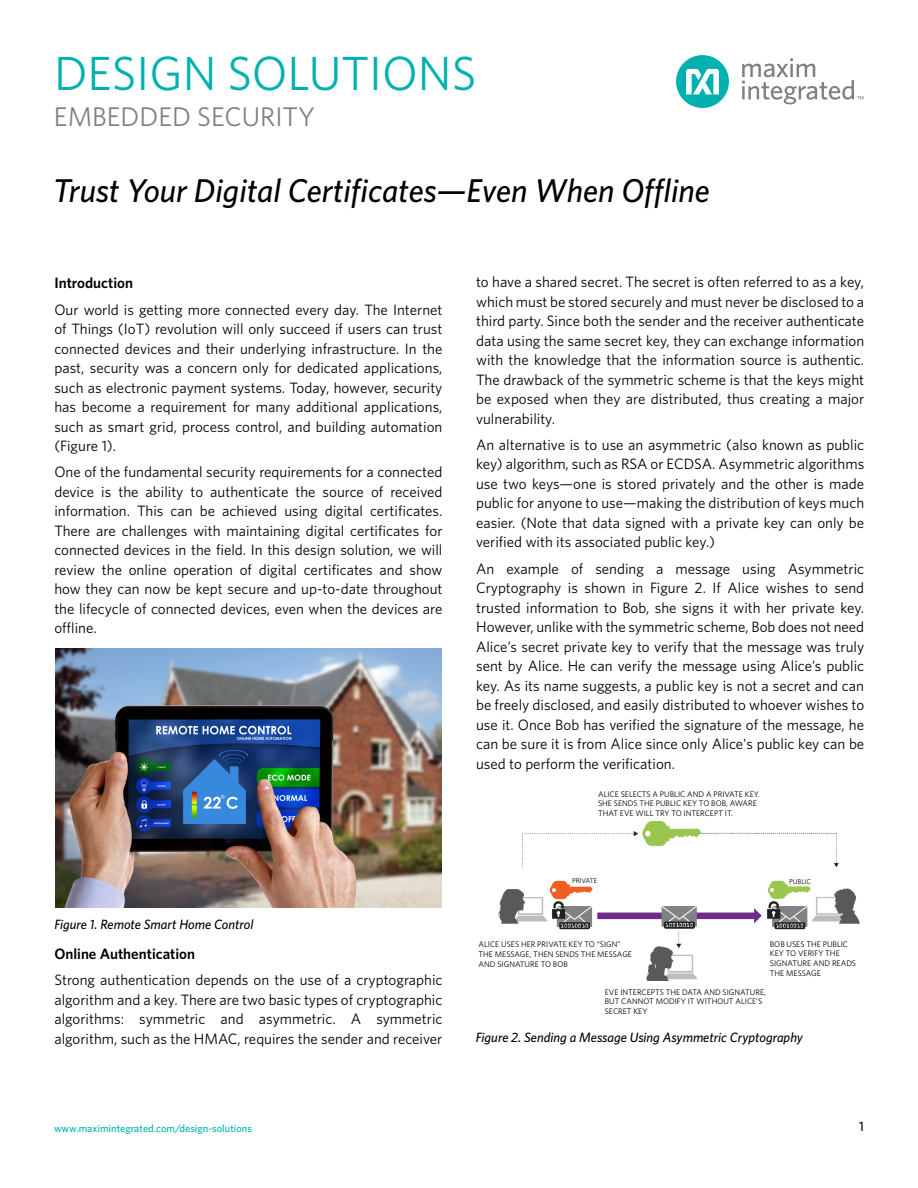
<style>
.page{position:relative;width:918px;height:1188px;background:#fff}
.page>*{position:absolute;margin:0;border:0;box-sizing:border-box;transform-origin:0 0}
.t1{font:48px "Whitney";color:#00b1b0}
.t2{font:italic 500 33px "Whitney";color:#000}
.t3{font:27px "Whitney";color:#7e8083}
.t4{font:15px/19.5px "Whitney";color:#000;text-align:justify}
.t5{font:600 15px "Whitney";color:#000}
.t6{font:italic 500 13.5px "Whitney";color:#000}
.t7{font:500 13.5px "Whitney";color:#000}
.t8{font:500 10.5px "Whitney";color:#00b1b0}
.t9{font:8.1px/9.8px "Whitney";color:#000}
.t10{font:6.9px "Whitney";color:#000}
</style>
<div class="page">
<div style="left:676px;top:55px;width:53px;height:53px;background:#00b1b0;border-radius:50%"></div>
<svg style="left:686px;top:69px;width:33px;height:25px"></svg>
<svg style="left:742px;top:58px;width:121px;height:46px"></svg>
<img style="left:498px;top:821px;width:362px;height:160px">
<div style="left:571px;top:876px;width:26px;height:9px;background:#fff"></div>
<div style="left:790px;top:876px;width:19px;height:9px;background:#fff"></div>
<img style="left:55px;top:648px;width:386px;height:259px">
<h1 class="t1" style="left:54px;top:42px;width:424px">DESIGN SOLUTIONS</h1>
<h3 class="t3" style="left:54px;top:99px;width:263px">EMBEDDED SECURITY</h3>
<h2 class="t2" style="left:53px;top:169px;width:658px">Trust Your Digital Certificates—Even When Offline</h2>
<p class="t5" style="left:54px;top:273px;width:80px">Introduction</p>
<p class="t4" style="left:54px;top:299px;width:390px">Our world is getting more connected every day. The Internet of Things (IoT) revolution will only succeed if users can trust connected devices and their underlying infrastructure. In the past, security was a concern only for dedicated applications, such as electronic payment systems. Today, however, security has become a requirement for many additional applications, such as smart grid, process control, and building automation (Figure 1).</p>
<p class="t4" style="left:54px;top:462px;width:390px">One of the fundamental security requirements for a connected device is the ability to authenticate the source of received information. This can be achieved using digital certificates.<br>There are challenges with maintaining digital certificates for connected devices in the field. In this design solution, we will review the online operation of digital certificates and show how they can now be kept secure and up-to-date throughout the lifecycle of connected devices, even when the devices are offline.</p>
<p class="t6" style="left:54px;top:915px;width:201px">Figure 1. Remote Smart Home Control</p>
<p class="t5" style="left:54px;top:944px;width:142px">Online Authentication</p>
<p class="t4" style="left:54px;top:970px;width:390px">Strong authentication depends on the use of a cryptographic algorithm and a key. There are two basic types of cryptographic algorithms: symmetric and asymmetric. A symmetric algorithm, such as the HMAC, requires the sender and receiver</p>
<p class="t4" style="left:476px;top:272px;width:390px">to have a shared secret. The secret is often referred to as a key, which must be stored securely and must never be disclosed to a third party. Since both the sender and the receiver authenticate data using the same secret key, they can exchange information with the knowledge that the information source is authentic.<br>The drawback of the symmetric scheme is that the keys might be exposed when they are distributed, thus creating a major vulnerability.</p>
<p class="t4" style="left:476px;top:435px;width:390px">An alternative is to use an asymmetric (also known as public key) algorithm, such as RSA or ECDSA. Asymmetric algorithms use two keys—one is stored privately and the other is made public for anyone to use—making the distribution of keys much easier. (Note that data signed with a private key can only be verified with its associated public key.)</p>
<p class="t4" style="left:476px;top:558px;width:390px">An example of sending a message using Asymmetric Cryptography is shown in Figure 2. If Alice wishes to send trusted information to Bob, she signs it with her private key.<br>However, unlike with the symmetric scheme, Bob does not need Alice’s secret private key to verify that the message was truly sent by Alice. He can verify the message using Alice’s public key. As its name suggests, a public key is not a secret and can be freely disclosed, and easily distributed to whoever wishes to use it. Once Bob has verified the signature of the message, he can be sure it is from Alice since only Alice's public key can be used to perform the verification.</p>
<p class="t9" style="left:598px;top:789px;width:163px">ALICE SELECTS A PUBLIC AND A PRIVATE KEY.<br>SHE SENDS THE PUBLIC KEY TO BOB, AWARE<br>THAT EVE WILL TRY TO INTERCEPT IT.</p>
<p class="t10" style="left:572px;top:876px;width:27px">PRIVATE</p>
<p class="t10" style="left:789px;top:877px;width:23px">PUBLIC</p>
<p class="t9" style="left:770px;top:939px;width:88px">BOB USES THE PUBLIC<br>KEY TO VERIFY THE<br>SIGNATURE AND READS<br>THE MESSAGE</p>
<p class="t9" style="left:479px;top:939px;width:155px">ALICE USES HER PRIVATE KEY TO “SIGN”<br>THE MESSAGE, THEN SENDS THE MESSAGE<br>AND SIGNATURE TO BOB</p>
<p class="t9" style="left:605px;top:987px;width:163px">EVE INTERCEPTS THE DATA AND SIGNATURE,<br>BUT CANNOT MODIFY IT WITHOUT ALICE’S<br>SECRET KEY</p>
<p class="t6" style="left:476px;top:1028px;width:329px">Figure 2. Sending a Message Using Asymmetric Cryptography</p>
<p class="t8" style="left:54px;top:1122px;width:200px">www.maximintegrated.com/design-solutions</p>
<p class="t7" style="left:859px;top:1118px;width:6px">1</p>
</div>
